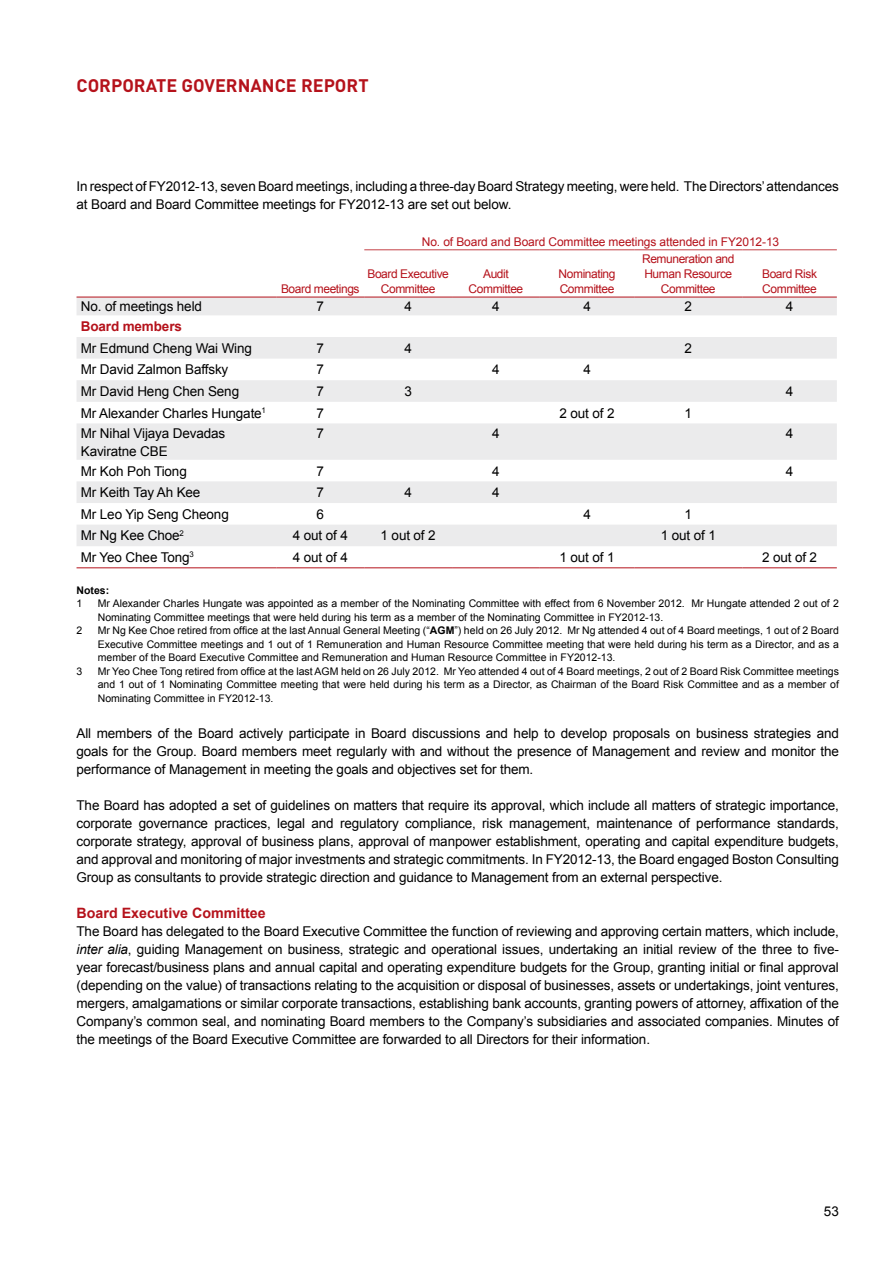
<style>
.page{position:relative;width:893px;height:1263px;background:#fff}
.page>*{position:absolute;margin:0;border:0;box-sizing:border-box;transform-origin:0 0}
.t1{font:700 18px "DIN";color:#b5121b}
.t2{font:700 14.25px "Arial";color:#b5121b}
.t3{font:13.5px/18px "Arial";letter-spacing:-.01em;color:#000;text-align:justify}
.t4{font:700 13.5px "Arial";letter-spacing:-.01em;color:#b5121b}
.t5{font:12px/15px "Arial";letter-spacing:-.035em;color:#b5121b;text-align:center}
.t6{font:12px "Arial";letter-spacing:-.01em;color:#b5121b}
.t7{font:10.5px/13.5px "Arial";color:#000;text-align:justify}
.t8{font:700 10.5px "Arial";color:#000}
.s1{font-weight:700}
.s2{font-style:italic}
</style>
<div class="page">
<svg style="left:77px;top:298px;width:760px;height:248px;fill:#ebebec"></svg>
<hr style="left:77px;top:568px;width:199px;height:1px;background:#b5121b">
<hr style="left:276px;top:568px;width:88px;height:1px;background:#b5121b">
<hr style="left:364px;top:568px;width:88px;height:1px;background:#b5121b">
<hr style="left:452px;top:568px;width:88px;height:1px;background:#b5121b">
<hr style="left:540px;top:568px;width:94px;height:1px;background:#b5121b">
<hr style="left:634px;top:568px;width:108px;height:1px;background:#b5121b">
<hr style="left:742px;top:568px;width:95px;height:1px;background:#b5121b">
<hr style="left:364px;top:250px;width:88px;height:1px;background:#c44148">
<hr style="left:452px;top:250px;width:88px;height:1px;background:#c44148">
<hr style="left:540px;top:250px;width:94px;height:1px;background:#c44148">
<hr style="left:634px;top:250px;width:108px;height:1px;background:#c44148">
<hr style="left:742px;top:250px;width:95px;height:1px;background:#c44148">
<hr style="left:77px;top:297px;width:199px;height:1px;background:#b5121b">
<hr style="left:276px;top:297px;width:88px;height:1px;background:#b5121b">
<hr style="left:364px;top:297px;width:88px;height:1px;background:#b5121b">
<hr style="left:452px;top:297px;width:88px;height:1px;background:#b5121b">
<hr style="left:540px;top:297px;width:94px;height:1px;background:#b5121b">
<hr style="left:634px;top:297px;width:108px;height:1px;background:#b5121b">
<hr style="left:742px;top:297px;width:95px;height:1px;background:#b5121b">
<h1 class="t1" style="left:77px;top:73px;width:294px">CORPORATE GOVERNANCE REPORT</h1>
<p class="t3" style="left:77px;top:177px;width:764px">In respect of FY2012-13, seven Board meetings, including a three-day Board Strategy meeting, were held. The Directors’ attendances at Board and Board Committee meetings for FY2012-13 are set out below.</p>
<p class="t6" style="left:422px;top:233px;width:359px">No. of Board and Board Committee meetings attended in FY2012-13</p>
<p class="t5" style="left:281px;top:281px;width:80px">Board meetings</p>
<p class="t5" style="left:642px;top:251px;width:94px">Remuneration and<br>Human Resource<br>Committee</p>
<p class="t5" style="left:367px;top:266px;width:83px">Board Executive<br>Committee</p>
<p class="t5" style="left:469px;top:266px;width:56px">Audit<br>Committee</p>
<p class="t5" style="left:559px;top:266px;width:58px;text-align:left">Nominating<br>Committee</p>
<p class="t5" style="left:762px;top:266px;width:56px;text-align:left">Board Risk<br>Committee</p>
<p class="t3" style="left:81px;top:298px;width:123px">No. of meetings held</p>
<p class="t3" style="left:317px;top:298px;width:9px">7</p>
<p class="t3" style="left:404px;top:298px;width:9px">4</p>
<p class="t3" style="left:492px;top:298px;width:9px">4</p>
<p class="t3" style="left:583px;top:298px;width:9px">4</p>
<p class="t3" style="left:685px;top:298px;width:9px">2</p>
<p class="t3" style="left:786px;top:298px;width:9px">4</p>
<p class="t4" style="left:81px;top:317px;width:103px">Board members</p>
<p class="t3" style="left:81px;top:339px;width:173px">Mr Edmund Cheng Wai Wing</p>
<p class="t3" style="left:317px;top:339px;width:9px">7</p>
<p class="t3" style="left:404px;top:339px;width:9px">4</p>
<p class="t3" style="left:685px;top:339px;width:9px">2</p>
<p class="t3" style="left:81px;top:361px;width:149px">Mr David Zalmon Baffsky</p>
<p class="t3" style="left:317px;top:361px;width:9px">7</p>
<p class="t3" style="left:492px;top:361px;width:9px">4</p>
<p class="t3" style="left:583px;top:361px;width:9px">4</p>
<p class="t3" style="left:81px;top:382px;width:160px">Mr David Heng Chen Seng</p>
<p class="t3" style="left:317px;top:382px;width:9px">7</p>
<p class="t3" style="left:404px;top:382px;width:9px">3</p>
<p class="t3" style="left:786px;top:382px;width:9px">4</p>
<p class="t3" style="left:81px;top:404px;width:187px">Mr Alexander Charles Hungate<sup>1</sup></p>
<p class="t3" style="left:317px;top:404px;width:9px">7</p>
<p class="t3" style="left:559px;top:404px;width:57px">2 out of 2</p>
<p class="t3" style="left:685px;top:404px;width:9px">1</p>
<p class="t3" style="left:81px;top:424px;width:146px">Mr Nihal Vijaya Devadas<br>Kaviratne CBE</p>
<p class="t3" style="left:317px;top:424px;width:9px">7</p>
<p class="t3" style="left:492px;top:424px;width:9px">4</p>
<p class="t3" style="left:786px;top:424px;width:9px">4</p>
<p class="t3" style="left:81px;top:462px;width:108px">Mr Koh Poh Tiong</p>
<p class="t3" style="left:317px;top:462px;width:9px">7</p>
<p class="t3" style="left:492px;top:462px;width:9px">4</p>
<p class="t3" style="left:786px;top:462px;width:9px">4</p>
<p class="t3" style="left:81px;top:483px;width:121px">Mr Keith Tay Ah Kee</p>
<p class="t3" style="left:317px;top:483px;width:9px">7</p>
<p class="t3" style="left:404px;top:483px;width:9px">4</p>
<p class="t3" style="left:492px;top:483px;width:9px">4</p>
<p class="t3" style="left:81px;top:505px;width:150px">Mr Leo Yip Seng Cheong</p>
<p class="t3" style="left:317px;top:505px;width:9px">6</p>
<p class="t3" style="left:583px;top:505px;width:9px">4</p>
<p class="t3" style="left:685px;top:505px;width:9px">1</p>
<p class="t3" style="left:81px;top:527px;width:104px">Mr Ng Kee Choe<sup>2</sup></p>
<p class="t3" style="left:293px;top:527px;width:57px">4 out of 4</p>
<p class="t3" style="left:381px;top:527px;width:57px">1 out of 2</p>
<p class="t3" style="left:661px;top:527px;width:57px">1 out of 1</p>
<p class="t3" style="left:81px;top:548px;width:115px">Mr Yeo Chee Tong<sup>3</sup></p>
<p class="t3" style="left:293px;top:548px;width:57px">4 out of 4</p>
<p class="t3" style="left:559px;top:548px;width:57px">1 out of 1</p>
<p class="t3" style="left:762px;top:548px;width:57px">2 out of 2</p>
<p class="t8" style="left:77px;top:583px;width:34px">Notes:</p>
<p class="t7" style="left:77px;top:597px;width:7px">1</p>
<p class="t7" style="left:98px;top:597px;width:743px">Mr Alexander Charles Hungate was appointed as a member of the Nominating Committee with effect from 6 November 2012. Mr Hungate attended 2 out of 2<br>Nominating Committee meetings that were held during his term as a member of the Nominating Committee in FY2012-13.</p>
<p class="t7" style="left:77px;top:624px;width:7px">2</p>
<p class="t7" style="left:98px;top:624px;width:743px">Mr Ng Kee Choe retired from office at the last Annual General Meeting (“<span class="s1">AGM</span>”) held on 26 July 2012. Mr Ng attended 4 out of 4 Board meetings, 1 out of 2 Board Executive Committee meetings and 1 out of 1 Remuneration and Human Resource Committee meeting that were held during his term as a Director, and as a member of the Board Executive Committee and Remuneration and Human Resource Committee in FY2012-13.</p>
<p class="t7" style="left:77px;top:664px;width:7px">3</p>
<p class="t7" style="left:98px;top:664px;width:743px">Mr Yeo Chee Tong retired from office at the last AGM held on 26 July 2012. Mr Yeo attended 4 out of 4 Board meetings, 2 out of 2 Board Risk Committee meetings and 1 out of 1 Nominating Committee meeting that were held during his term as a Director, as Chairman of the Board Risk Committee and as a member of Nominating Committee in FY2012-13.</p>
<p class="t3" style="left:77px;top:724px;width:764px">All members of the Board actively participate in Board discussions and help to develop proposals on business strategies and goals for the Group. Board members meet regularly with and without the presence of Management and review and monitor the performance of Management in meeting the goals and objectives set for them.</p>
<p class="t3" style="left:77px;top:796px;width:764px">The Board has adopted a set of guidelines on matters that require its approval, which include all matters of strategic importance, corporate governance practices, legal and regulatory compliance, risk management, maintenance of performance standards, corporate strategy, approval of business plans, approval of manpower establishment, operating and capital expenditure budgets, and approval and monitoring of major investments and strategic commitments. In FY2012-13, the Board engaged Boston Consulting Group as consultants to provide strategic direction and guidance to Management from an external perspective.</p>
<p class="t2" style="left:77px;top:903px;width:191px">Board Executive Committee</p>
<p class="t3" style="left:77px;top:922px;width:764px">The Board has delegated to the Board Executive Committee the function of reviewing and approving certain matters, which include, <span class="s2">inter alia</span>, guiding Management on business, strategic and operational issues, undertaking an initial review of the three to five&shy;year forecast/business plans and annual capital and operating expenditure budgets for the Group, granting initial or final approval (depending on the value) of transactions relating to the acquisition or disposal of businesses, assets or undertakings, joint ventures, mergers, amalgamations or similar corporate transactions, establishing bank accounts, granting powers of attorney, affixation of the Company’s common seal, and nominating Board members to the Company’s subsidiaries and associated companies. Minutes of the meetings of the Board Executive Committee are forwarded to all Directors for their information.</p>
<p class="t3" style="left:824px;top:1202px;width:17px">53</p>
</div>
